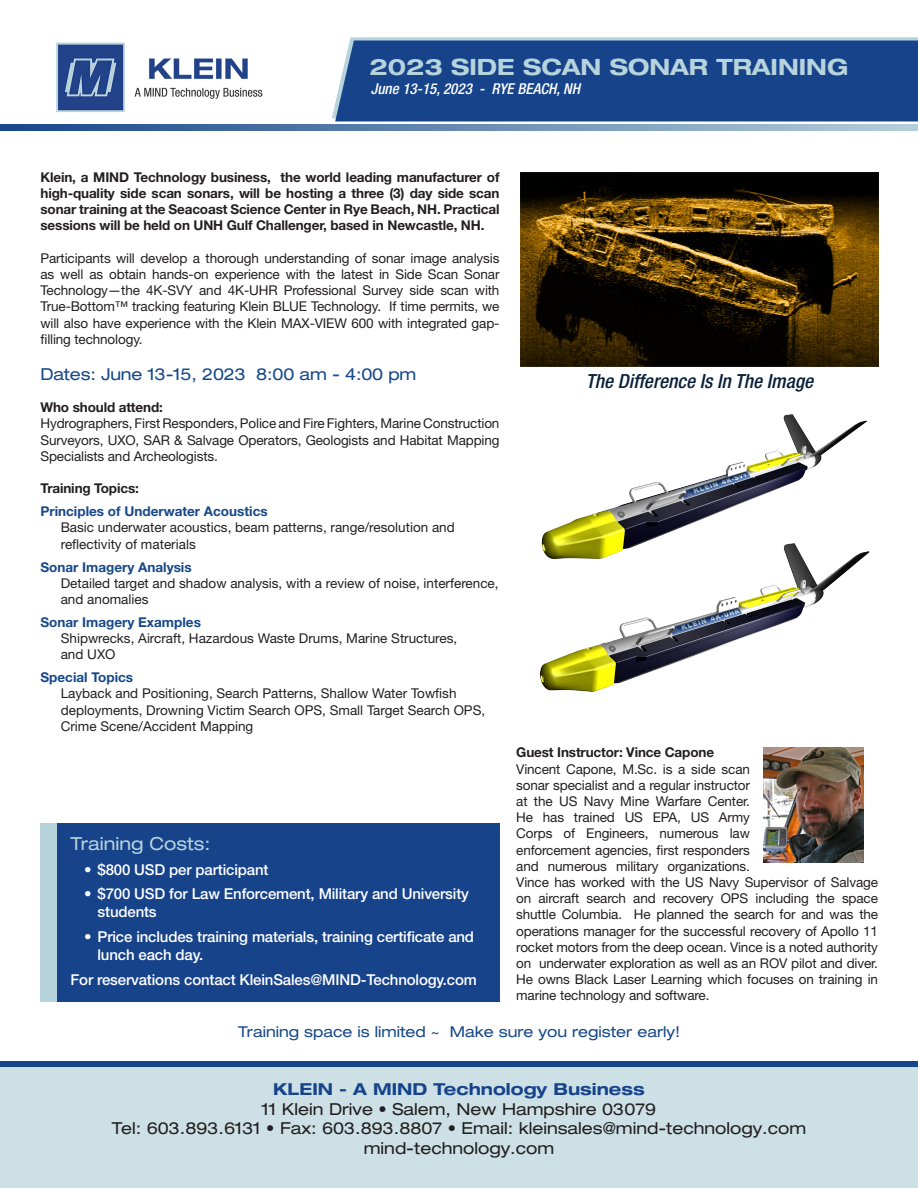
<style>
.page{position:relative;width:918px;height:1188px;background:#fff}
.page>*{position:absolute;margin:0;border:0;box-sizing:border-box;transform-origin:0 0}
.t1{font:700 expanded 22.5px "Helvetica Neue LT Std";color:#b7d3dc}
.t2{font:italic 500 condensed 19.5px "Helvetica Neue LT Std";color:#0a203a}
.t3{font:expanded 18px "Helvetica Neue LT Pro";color:#b7d3dc}
.t4{font:expanded 16.5px "Helvetica Neue LT Pro";color:#231f20}
.t5{font:expanded 16.5px "Helvetica Neue LT Pro";letter-spacing:-.01em;color:#174888}
.t6{font:700 expanded 16.5px "Helvetica Neue LT Std";color:#17438b}
.t7{font:500 15px/18px "Helvetica Neue LT Std";letter-spacing:-.01em;color:#fff}
.t8{font:expanded 15px "Helvetica Neue LT Pro";color:#174888}
.t9{font:italic 500 condensed 15px "Helvetica Neue LT Std";color:#fff}
.t10{font:13.5px/16.2px "Helvetica Neue LT Std";letter-spacing:-.01em;color:#231f20}
.t11{font:700 13.5px/16.2px "Helvetica Neue LT Std";letter-spacing:-.01em;color:#231f20;text-align:justify}
.s1{font-weight:700;color:#174888}
</style>
<div class="page">
<svg style="left:332px;top:37px;width:586px;height:81px;background:#c6dce3"></svg>
<svg style="left:0;top:125px;width:918px;height:6px;background:#668ab3"></svg>
<img style="left:56px;top:42px;width:207px;height:70px">
<div style="left:335px;top:40px;width:583px;height:82px;background:#17438b"></div>
<div style="left:57px;top:824px;width:443px;height:178px;background:#17438b"></div>
<div style="left:40px;top:824px;width:17px;height:178px;background:#b7d3dc"></div>
<div style="left:0;top:1066px;width:918px;height:122px;background:#cce0e6"></div>
<div style="left:0;top:1062px;width:918px;height:5px;background:#17438b"></div>
<img style="left:539px;top:582px;width:295px;height:110px">
<img style="left:541px;top:414px;width:329px;height:168px">
<img style="left:521px;top:172px;width:357px;height:195px">
<img style="left:764px;top:748px;width:100px;height:115px">
<p class="t1" style="left:369px;top:52px;width:481px">2023 SIDE SCAN SONAR TRAINING</p>
<p class="t9" style="left:371px;top:80px;width:211px">June 13-15, 2023 - RYE BEACH, NH</p>
<p class="t11" style="left:40px;top:169px;width:461px">Klein, a MIND Technology business, the world leading manufacturer of high-quality side scan sonars, will be hosting a three (3) day side scan sonar training at the Seacoast Science Center in Rye Beach, NH. Practical sessions will be held on UNH Gulf Challenger, based in Newcastle, NH.</p>
<p class="t10" style="left:40px;top:250px;width:461px;text-align:justify">Participants will develop a thorough understanding of sonar image analysis as well as obtain hands-on experience with the latest in Side Scan Sonar Technology—the 4K-SVY and 4K-UHR Professional Survey side scan with True-Bottom™ tracking featuring Klein BLUE Technology. If time permits, we will also have experience with the Klein MAX-VIEW 600 with integrated gap&shy;filling technology.</p>
<p class="t5" style="left:40px;top:364px;width:377px">Dates: June 13-15, 2023 8:00 am - 4:00 pm</p>
<p class="t11" style="left:40px;top:399px;width:124px">Who should attend:</p>
<p class="t10" style="left:40px;top:415px;width:461px;text-align:justify">Hydrographers, First Responders, Police and Fire Fighters, Marine Construction Surveyors, UXO, SAR &amp; Salvage Operators, Geologists and Habitat Mapping Specialists and Archeologists.</p>
<p class="t11" style="left:40px;top:480px;width:100px">Training Topics:</p>
<p class="t10" style="left:61px;top:503px;width:396px;text-indent:-20px"><span class="s1">Principles of Underwater Acoustics<br></span>Basic underwater acoustics, beam patterns, range/resolution and reflectivity of materials</p>
<p class="t10" style="left:61px;top:559px;width:439px;text-indent:-20px"><span class="s1">Sonar Imagery Analysis<br></span>Detailed target and shadow analysis, with a review of noise, interference, and anomalies</p>
<p class="t10" style="left:61px;top:614px;width:398px;text-indent:-20px"><span class="s1">Sonar Imagery Examples<br></span>Shipwrecks, Aircraft, Hazardous Waste Drums, Marine Structures, and UXO</p>
<p class="t10" style="left:61px;top:669px;width:426px;text-indent:-20px"><span class="s1">Special Topics<br></span>Layback and Positioning, Search Patterns, Shallow Water Towfish deployments, Drowning Victim Search OPS, Small Target Search OPS, Crime Scene/Accident Mapping</p>
<p class="t2" style="left:586px;top:370px;width:229px">The Difference Is In The Image</p>
<p class="t11" style="left:516px;top:744px;width:199px">Guest Instructor: Vince Capone</p>
<p class="t10" style="left:516px;top:761px;width:363px">Vincent Capone, M.Sc. is a side scan<br>sonar specialist and a regular instructor<br>at the US Navy Mine Warfare Center.<br>He has trained US EPA, US Army<br>Corps of Engineers, numerous law<br>enforcement agencies, first responders<br>and numerous military organizations.<br>Vince has worked with the US Navy Supervisor of Salvage on aircraft search and recovery OPS including the space shuttle Columbia. He planned the search for and was the operations manager for the successful recovery of Apollo 11 rocket motors from the deep ocean. Vince is a noted authority on underwater exploration as well as an ROV pilot and diver.<br>He owns Black Laser Learning which focuses on training in marine technology and software.</p>
<p class="t8" style="left:238px;top:1022px;width:443px">Training space is limited ~ Make sure you register early!</p>
<p class="t3" style="left:71px;top:832px;width:142px">Training Costs:</p>
<p class="t7" style="left:84px;top:860px;width:186px">• $800 USD per participant</p>
<p class="t7" style="left:98px;top:885px;width:373px;text-indent:-14px">• $700 USD for Law Enforcement, Military and University students</p>
<p class="t7" style="left:98px;top:928px;width:378px;text-indent:-14px">• Price includes training materials, training certificate and lunch each day.</p>
<p class="t7" style="left:71px;top:970px;width:408px">For reservations contact KleinSales@MIND-Technology.com</p>
<p class="t6" style="left:273px;top:1078px;width:373px">KLEIN - A MIND Technology Business</p>
<p class="t4" style="left:262px;top:1098px;width:396px">11 Klein Drive • Salem, New Hampshire 03079</p>
<p class="t4" style="left:112px;top:1118px;width:696px">Tel: 603.893.6131 • Fax: 603.893.8807 • Email: kleinsales@mind-technology.com</p>
<p class="t4" style="left:364px;top:1138px;width:192px">mind-technology.com</p>
</div>
